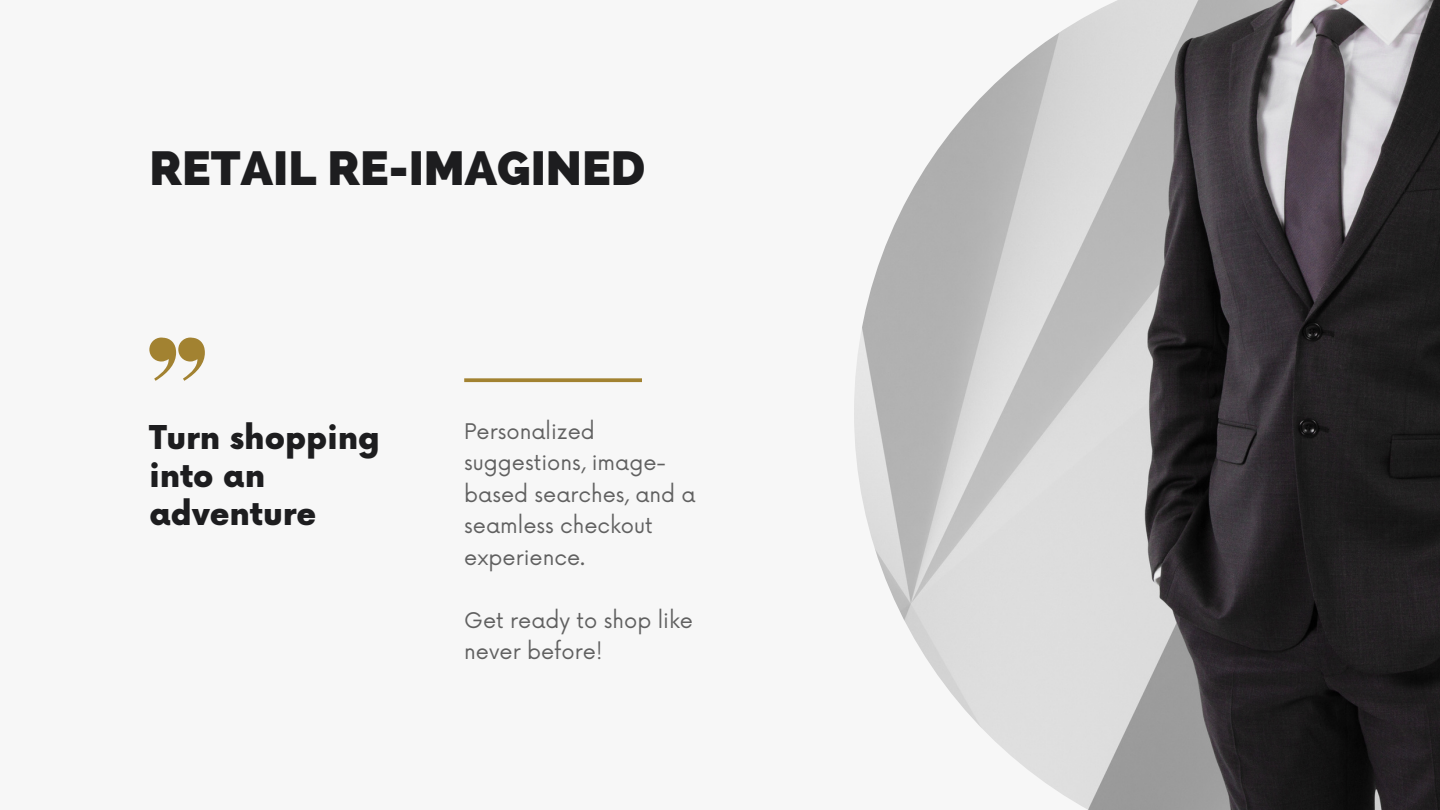
<style>
.page{position:relative;width:1440px;height:810px;background:#f7f7f7}
.page>*{position:absolute;margin:0;border:0;box-sizing:border-box;transform-origin:0 0}
.t1{font:800 48px "Raleway";color:#1d1d1f}
.t2{font:900 32px/38.2px "Now";color:#1d1d1f}
.t3{font:21px/31.5px "Now";color:#606060}
</style>
<div class="page">
<svg style="left:464px;top:378px;width:178px;height:4px"></svg>
<img style="left:854px;top:0;width:586px;height:810px">
<svg style="left:149px;top:338px;width:56px;height:43px"></svg>
<p class="t1" style="left:149px;top:140px;width:497px">RETAIL RE-IMAGINED</p>
<p class="t2" style="left:149px;top:420px;width:232px">Turn shopping into an adventure</p>
<p class="t3" style="left:464px;top:417px;width:233px">Personalized suggestions, image&shy;based searches, and a seamless checkout experience.</p>
<p class="t3" style="left:464px;top:606px;width:230px">Get ready to shop like never before!</p>
</div>
